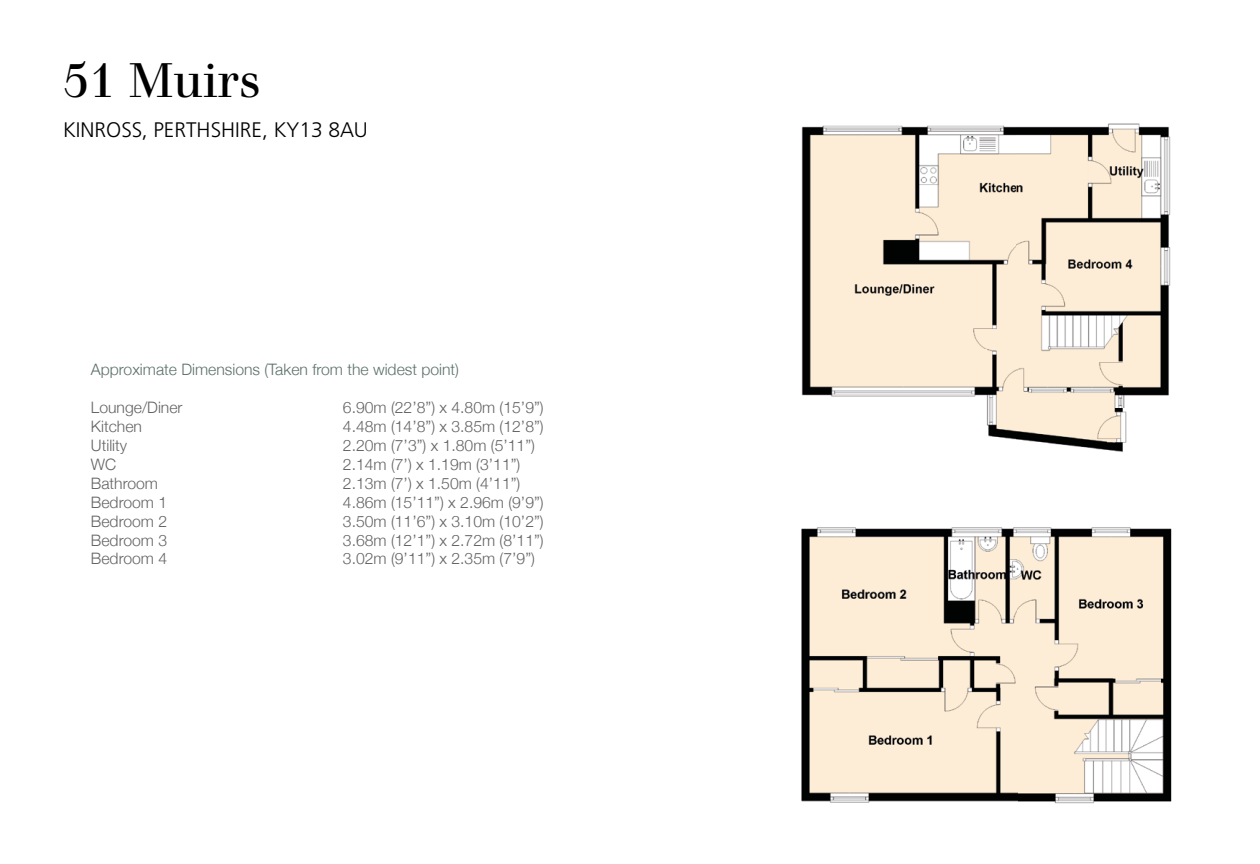
<style>
.page{position:relative;width:1260px;height:864px;background:#fff}
.page>*{position:absolute;margin:0;border:0;box-sizing:border-box;transform-origin:0 0}
.t1{font:47.25px "Justus";color:#000}
.t2{font:300 21px "Frutiger";color:#000}
.t3{font:300 15.75px "Helvetica Neue";color:#646363}
.t4{font:300 15.75px "Helvetica Neue";color:#5c7168}
</style>
<div class="page">
<img style="left:801px;top:527px;width:371px;height:277px">
<img style="left:801px;top:123px;width:370px;height:329px">
<h1 class="t1" style="left:63px;top:52px;width:199px">51 Muirs</h1>
<h2 class="t2" style="left:63px;top:118px;width:306px">KINROSS, PERTHSHIRE, KY13 8AU</h2>
<p class="t4" style="left:91px;top:357px;width:370px">Approximate Dimensions (Taken from the widest point)</p>
<p class="t3" style="left:91px;top:394px;width:93px">Lounge/Diner</p>
<p class="t3" style="left:343px;top:394px;width:202px">6.90m (22’8”) x 4.80m (15’9”)</p>
<p class="t3" style="left:91px;top:413px;width:53px">Kitchen</p>
<p class="t3" style="left:343px;top:413px;width:202px">4.48m (14’8”) x 3.85m (12’8”)</p>
<p class="t3" style="left:91px;top:432px;width:38px">Utility</p>
<p class="t3" style="left:343px;top:432px;width:194px">2.20m (7’3”) x 1.80m (5’11”)</p>
<p class="t3" style="left:91px;top:451px;width:27px">WC</p>
<p class="t3" style="left:343px;top:451px;width:179px">2.14m (7’) x 1.19m (3’11”)</p>
<p class="t3" style="left:91px;top:470px;width:69px">Bathroom</p>
<p class="t3" style="left:343px;top:470px;width:179px">2.13m (7’) x 1.50m (4’11”)</p>
<p class="t3" style="left:91px;top:489px;width:78px">Bedroom 1</p>
<p class="t3" style="left:343px;top:489px;width:202px">4.86m (15’11”) x 2.96m (9’9”)</p>
<p class="t3" style="left:91px;top:508px;width:78px">Bedroom 2</p>
<p class="t3" style="left:343px;top:508px;width:202px">3.50m (11’6”) x 3.10m (10’2”)</p>
<p class="t3" style="left:91px;top:527px;width:78px">Bedroom 3</p>
<p class="t3" style="left:343px;top:527px;width:202px">3.68m (12’1”) x 2.72m (8’11”)</p>
<p class="t3" style="left:91px;top:546px;width:78px">Bedroom 4</p>
<p class="t3" style="left:343px;top:546px;width:194px">3.02m (9’11”) x 2.35m (7’9”)</p>
</div>
